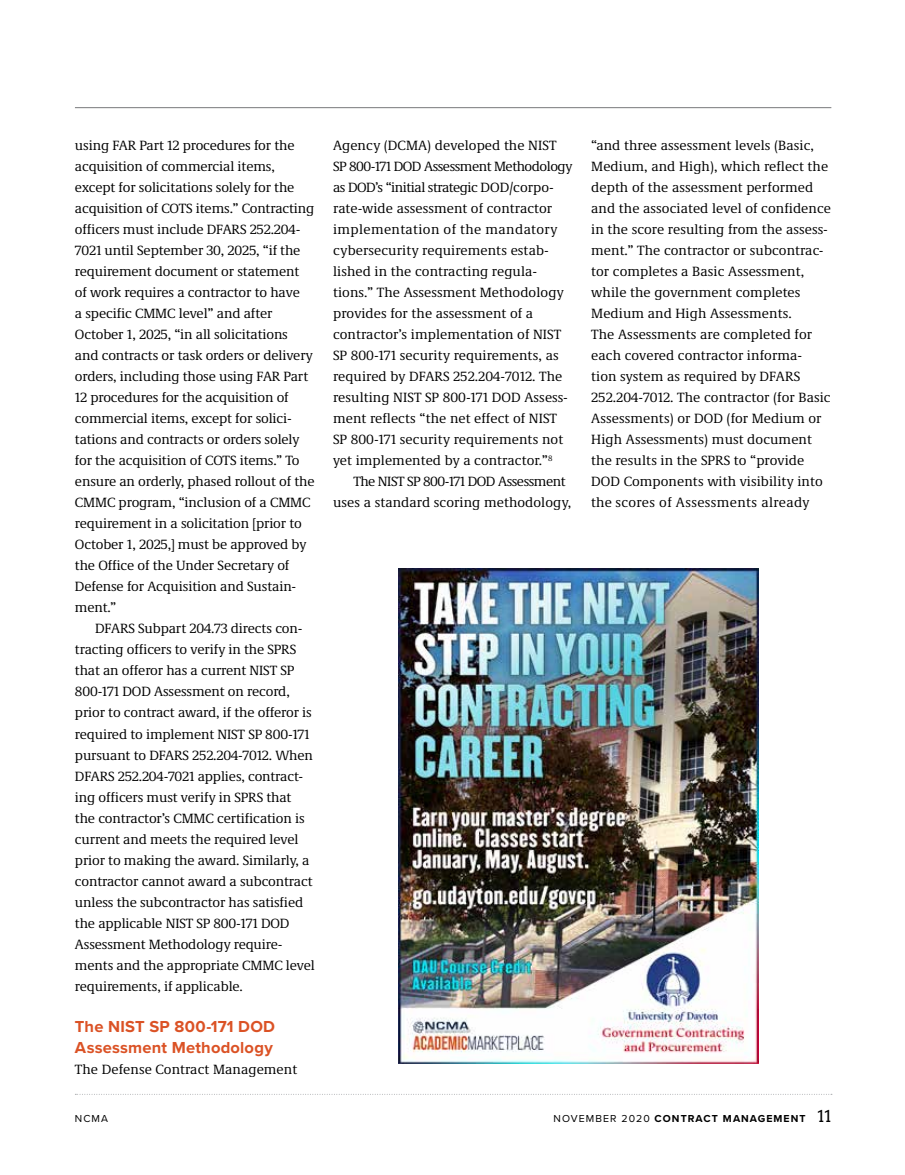
<style>
.page{position:relative;width:905px;height:1175px;background:#fff}
.page>*{position:absolute;margin:0;border:0;box-sizing:border-box;transform-origin:0 0}
.t1{font:700 16.5px/21px "Proxima Nova";letter-spacing:.01em;color:#db5225}
.t2{font:13.8px/21px "Demos Next Pro";letter-spacing:-.01em;color:#000}
.t3{font:700 10.5px "Proxima Nova";letter-spacing:.1em;color:#000}
.t4{font:10.5px "Proxima Nova";color:#000}
.s1{font-weight:400}
.s2{font-family:"Arvo";font-weight:400;font-size:16.5px}
</style>
<div class="page">
<svg style="left:75px;top:1094px;width:757px;height:1px"></svg>
<hr style="left:75px;top:107px;width:756px;height:1px;background:#77787b">
<img style="left:398px;top:568px;width:360px;height:495px">
<p class="t2" style="left:75px;top:134px;width:241px">using FAR Part 12 procedures for the acquisition of commercial items, except for solicitations solely for the acquisition of COTS items.” Contracting officers must include DFARS 252.204- 7021 until September 30, 2025, “if the requirement document or statement of work requires a contractor to have<br>a specific CMMC level” and after October 1, 2025, “in all solicitations and contracts or task orders or delivery orders, including those using FAR Part 12 procedures for the acquisition of commercial items, except for solici&shy;tations and contracts or orders solely for the acquisition of COTS items.” To ensure an orderly, phased rollout of the CMMC program, “inclusion of a CMMC requirement in a solicitation [prior to October 1, 2025,] must be approved by the Office of the Under Secretary of Defense for Acquisition and Sustain&shy;ment.”</p>
<p class="t2" style="left:75px;top:617px;width:241px;text-indent:20px">DFARS Subpart 204.73 directs con&shy;tracting officers to verify in the SPRS that an offeror has a current NIST SP 800-171 DOD Assessment on record, prior to contract award, if the offeror is required to implement NIST SP 800-171 pursuant to DFARS 252.204-7012. When DFARS 252.204-7021 applies, contract&shy;ing officers must verify in SPRS that the contractor’s CMMC certification is current and meets the required level prior to making the award. Similarly, a contractor cannot award a subcontract unless the subcontractor has satisfied the applicable NIST SP 800-171 DOD Assessment Methodology require&shy;ments and the appropriate CMMC level requirements, if applicable.</p>
<p class="t1" style="left:75px;top:1016px;width:202px">The NIST SP 800-171 DOD<br>Assessment Methodology</p>
<p class="t2" style="left:75px;top:1058px;width:224px">The Defense Contract Management</p>
<p class="t2" style="left:333px;top:134px;width:241px">Agency (DCMA) developed the NIST SP 800-171 DOD Assessment Methodology as DOD’s “initial strategic DOD/corpo&shy;rate-wide assessment of contractor implementation of the mandatory cybersecurity requirements estab&shy;lished in the contracting regula&shy;tions.” The Assessment Methodology provides for the assessment of a contractor’s implementation of NIST SP 800-171 security requirements, as required by DFARS 252.204-7012. The resulting NIST SP 800-171 DOD Assess&shy;ment reflects “the net effect of NIST SP 800-171 security requirements not yet implemented by a contractor.”<sup>8</sup></p>
<p class="t2" style="left:333px;top:470px;width:239px;text-indent:20px">The NIST SP 800-171 DOD Assessment uses a standard scoring methodology,</p>
<p class="t2" style="left:591px;top:134px;width:241px">“and three assessment levels (Basic, Medium, and High), which reflect the depth of the assessment performed and the associated level of confidence in the score resulting from the assess&shy;ment.” The contractor or subcontrac&shy;tor completes a Basic Assessment, while the government completes Medium and High Assessments.<br>The Assessments are completed for each covered contractor informa-<br>tion system as required by DFARS 252.204-7012. The contractor (for Basic Assessments) or DOD (for Medium or High Assessments) must document the results in the SPRS to “provide DOD Components with visibility into the scores of Assessments already</p>
<p class="t4" style="left:75px;top:1110px;width:35px">NCMA</p>
<p class="t3" style="left:553px;top:1110px;width:279px"><span class="s1">NOVEMBER 2020</span> CONTRACT MANAGEMENT <span class="s2">11</span></p>
</div>
